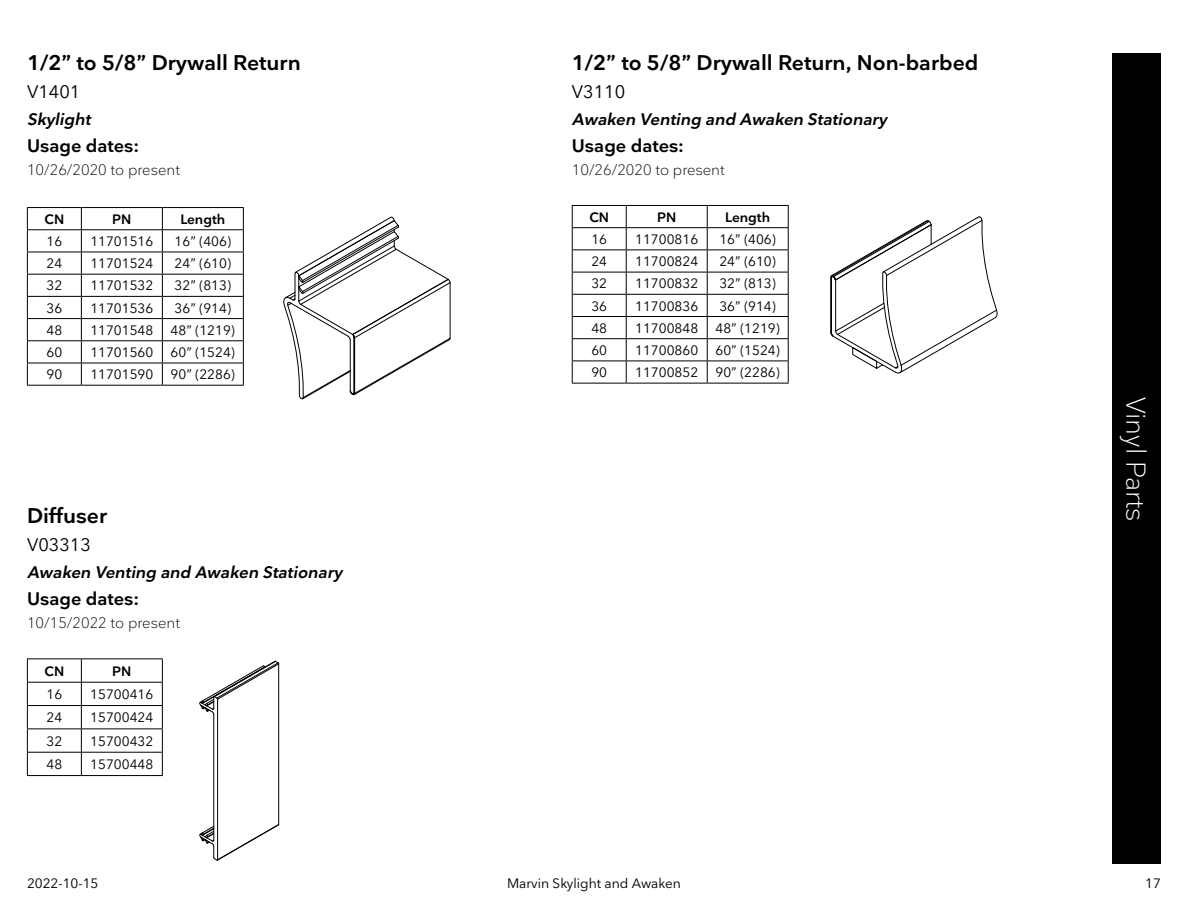
<style>
.page{position:relative;width:1188px;height:918px;background:#fff}
.page>*{position:absolute;margin:0;border:0;box-sizing:border-box;transform-origin:0 0}
.t1{font:300 27px "Nationale";color:#fff}
.t2{font:600 21px "Nationale";color:#000101}
.t3{font:600 18px "Nationale";color:#000}
.t4{font:18px "Nationale";color:#000101}
.t5{font:italic 600 16.5px "Nationale";color:#000}
.t6{font:300 15px "Nationale";color:#000}
.t7{font:13.5px "Nationale";color:#000}
.t8{font:13.5px "Nationale";color:#000101}
.t9{font:600 13.5px "Nationale";color:#000}
</style>
<div class="page">
<div style="left:1112px;top:54px;width:49px;height:810px;background:#000"></div>
<hr style="left:27px;top:658px;width:54px;height:1px;background:#000">
<hr style="left:81px;top:658px;width:82px;height:1px;background:#000">
<hr style="left:27px;top:682px;width:54px;height:1px;background:#000">
<hr style="left:81px;top:682px;width:82px;height:1px;background:#000">
<hr style="left:27px;top:705px;width:54px;height:1px;background:#000">
<hr style="left:81px;top:705px;width:82px;height:1px;background:#000">
<hr style="left:27px;top:729px;width:54px;height:1px;background:#000">
<hr style="left:81px;top:729px;width:82px;height:1px;background:#000">
<hr style="left:27px;top:752px;width:54px;height:1px;background:#000">
<svg style="left:27px;top:659px;width:1px;height:116px"></svg>
<hr style="left:81px;top:752px;width:82px;height:1px;background:#000">
<svg style="left:81px;top:659px;width:1px;height:116px"></svg>
<svg style="left:162px;top:659px;width:1px;height:116px"></svg>
<hr style="left:27px;top:775px;width:54px;height:1px;background:#000">
<hr style="left:81px;top:775px;width:82px;height:1px;background:#000">
<svg style="left:283px;top:216px;width:168px;height:184px"></svg>
<svg style="left:830px;top:216px;width:168px;height:158px"></svg>
<svg style="left:199px;top:660px;width:81px;height:201px"></svg>
<hr style="left:572px;top:205px;width:54px;height:1px;background:#000">
<hr style="left:626px;top:205px;width:81px;height:1px;background:#000">
<hr style="left:707px;top:205px;width:82px;height:1px;background:#000">
<hr style="left:572px;top:227px;width:54px;height:1px;background:#000">
<hr style="left:626px;top:227px;width:81px;height:1px;background:#000">
<hr style="left:707px;top:227px;width:82px;height:1px;background:#000">
<hr style="left:572px;top:250px;width:54px;height:1px;background:#000">
<hr style="left:626px;top:250px;width:81px;height:1px;background:#000">
<hr style="left:707px;top:250px;width:82px;height:1px;background:#000">
<hr style="left:572px;top:272px;width:54px;height:1px;background:#000">
<hr style="left:626px;top:272px;width:81px;height:1px;background:#000">
<hr style="left:707px;top:272px;width:82px;height:1px;background:#000">
<hr style="left:572px;top:294px;width:54px;height:1px;background:#000">
<hr style="left:626px;top:294px;width:81px;height:1px;background:#000">
<hr style="left:707px;top:294px;width:82px;height:1px;background:#000">
<hr style="left:572px;top:316px;width:54px;height:1px;background:#000">
<hr style="left:626px;top:316px;width:81px;height:1px;background:#000">
<hr style="left:707px;top:316px;width:82px;height:1px;background:#000">
<hr style="left:572px;top:338px;width:54px;height:1px;background:#000">
<hr style="left:626px;top:338px;width:81px;height:1px;background:#000">
<hr style="left:707px;top:338px;width:82px;height:1px;background:#000">
<hr style="left:572px;top:361px;width:54px;height:1px;background:#000">
<svg style="left:572px;top:206px;width:1px;height:177px"></svg>
<hr style="left:626px;top:361px;width:81px;height:1px;background:#000">
<svg style="left:626px;top:206px;width:1px;height:177px"></svg>
<hr style="left:707px;top:361px;width:82px;height:1px;background:#000">
<svg style="left:707px;top:206px;width:1px;height:177px"></svg>
<svg style="left:788px;top:206px;width:1px;height:177px"></svg>
<hr style="left:572px;top:383px;width:54px;height:1px;background:#000">
<hr style="left:626px;top:383px;width:81px;height:1px;background:#000">
<hr style="left:707px;top:383px;width:82px;height:1px;background:#000">
<hr style="left:27px;top:207px;width:54px;height:1px;background:#000">
<hr style="left:81px;top:207px;width:81px;height:1px;background:#000">
<hr style="left:162px;top:207px;width:82px;height:1px;background:#000">
<hr style="left:27px;top:229px;width:54px;height:1px;background:#000">
<hr style="left:81px;top:229px;width:81px;height:1px;background:#000">
<hr style="left:162px;top:229px;width:82px;height:1px;background:#000">
<hr style="left:27px;top:252px;width:54px;height:1px;background:#000">
<hr style="left:81px;top:252px;width:81px;height:1px;background:#000">
<hr style="left:162px;top:252px;width:82px;height:1px;background:#000">
<hr style="left:27px;top:274px;width:54px;height:1px;background:#000">
<hr style="left:81px;top:274px;width:81px;height:1px;background:#000">
<hr style="left:162px;top:274px;width:82px;height:1px;background:#000">
<hr style="left:27px;top:296px;width:54px;height:1px;background:#000">
<hr style="left:81px;top:296px;width:81px;height:1px;background:#000">
<hr style="left:162px;top:296px;width:82px;height:1px;background:#000">
<hr style="left:27px;top:318px;width:54px;height:1px;background:#000">
<hr style="left:81px;top:318px;width:81px;height:1px;background:#000">
<hr style="left:162px;top:318px;width:82px;height:1px;background:#000">
<hr style="left:27px;top:340px;width:54px;height:1px;background:#000">
<hr style="left:81px;top:340px;width:81px;height:1px;background:#000">
<hr style="left:162px;top:340px;width:82px;height:1px;background:#000">
<hr style="left:27px;top:363px;width:54px;height:1px;background:#000">
<svg style="left:27px;top:208px;width:1px;height:177px"></svg>
<hr style="left:81px;top:363px;width:81px;height:1px;background:#000">
<svg style="left:81px;top:208px;width:1px;height:177px"></svg>
<hr style="left:162px;top:363px;width:82px;height:1px;background:#000">
<svg style="left:162px;top:208px;width:1px;height:177px"></svg>
<svg style="left:243px;top:208px;width:1px;height:177px"></svg>
<hr style="left:27px;top:385px;width:54px;height:1px;background:#000">
<hr style="left:81px;top:385px;width:81px;height:1px;background:#000">
<hr style="left:162px;top:385px;width:82px;height:1px;background:#000">
<h2 class="t2" style="left:27px;top:49px;width:275px">1/2” to 5/8” Drywall Return</h2>
<h3 class="t4" style="left:27px;top:81px;width:55px">V1401</h3>
<p class="t5" style="left:27px;top:108px;width:69px">Skylight</p>
<h3 class="t3" style="left:27px;top:134px;width:114px">Usage dates:</h3>
<p class="t6" style="left:27px;top:160px;width:155px">10/26/2020 to present</p>
<p class="t9" style="left:45px;top:210px;width:21px">CN</p>
<p class="t9" style="left:112px;top:210px;width:21px">PN</p>
<p class="t9" style="left:180px;top:210px;width:46px">Length</p>
<p class="t7" style="left:46px;top:233px;width:17px">16</p>
<p class="t7" style="left:90px;top:233px;width:65px">11701516</p>
<p class="t7" style="left:175px;top:233px;width:58px">16” (406)</p>
<p class="t7" style="left:46px;top:255px;width:17px">24</p>
<p class="t7" style="left:90px;top:255px;width:65px">11701524</p>
<p class="t7" style="left:175px;top:255px;width:58px">24” (610)</p>
<p class="t7" style="left:46px;top:277px;width:17px">32</p>
<p class="t7" style="left:90px;top:277px;width:65px">11701532</p>
<p class="t7" style="left:175px;top:277px;width:58px">32” (813)</p>
<p class="t7" style="left:46px;top:299px;width:17px">36</p>
<p class="t7" style="left:90px;top:299px;width:65px">11701536</p>
<p class="t7" style="left:175px;top:299px;width:58px">36” (914)</p>
<p class="t7" style="left:46px;top:322px;width:17px">48</p>
<p class="t7" style="left:90px;top:322px;width:65px">11701548</p>
<p class="t7" style="left:171px;top:322px;width:66px">48” (1219)</p>
<p class="t7" style="left:46px;top:344px;width:17px">60</p>
<p class="t7" style="left:90px;top:344px;width:65px">11701560</p>
<p class="t7" style="left:171px;top:344px;width:66px">60” (1524)</p>
<p class="t7" style="left:46px;top:366px;width:17px">90</p>
<p class="t7" style="left:90px;top:366px;width:65px">11701590</p>
<p class="t7" style="left:171px;top:366px;width:66px">90” (2286)</p>
<h2 class="t2" style="left:27px;top:502px;width:82px">Diffuser</h2>
<h3 class="t4" style="left:27px;top:534px;width:65px">V03313</h3>
<p class="t5" style="left:27px;top:561px;width:317px">Awaken Venting and Awaken Stationary</p>
<h3 class="t3" style="left:27px;top:587px;width:114px">Usage dates:</h3>
<p class="t6" style="left:27px;top:613px;width:155px">10/15/2022 to present</p>
<p class="t9" style="left:45px;top:662px;width:21px">CN</p>
<p class="t9" style="left:112px;top:662px;width:21px">PN</p>
<p class="t7" style="left:46px;top:686px;width:17px">16</p>
<p class="t7" style="left:90px;top:686px;width:65px">15700416</p>
<p class="t7" style="left:46px;top:709px;width:17px">24</p>
<p class="t7" style="left:90px;top:709px;width:65px">15700424</p>
<p class="t7" style="left:46px;top:732px;width:17px">32</p>
<p class="t7" style="left:90px;top:732px;width:65px">15700432</p>
<p class="t7" style="left:46px;top:756px;width:17px">48</p>
<p class="t7" style="left:90px;top:756px;width:65px">15700448</p>
<h2 class="t2" style="left:572px;top:49px;width:408px">1/2” to 5/8” Drywall Return, Non-barbed</h2>
<h3 class="t4" style="left:572px;top:81px;width:55px">V3110</h3>
<p class="t5" style="left:572px;top:108px;width:317px">Awaken Venting and Awaken Stationary</p>
<h3 class="t3" style="left:572px;top:134px;width:114px">Usage dates:</h3>
<p class="t6" style="left:572px;top:160px;width:155px">10/26/2020 to present</p>
<p class="t9" style="left:589px;top:208px;width:21px">CN</p>
<p class="t9" style="left:657px;top:208px;width:21px">PN</p>
<p class="t9" style="left:725px;top:208px;width:46px">Length</p>
<p class="t7" style="left:591px;top:231px;width:17px">16</p>
<p class="t7" style="left:635px;top:231px;width:65px">11700816</p>
<p class="t7" style="left:719px;top:231px;width:58px">16” (406)</p>
<p class="t7" style="left:591px;top:253px;width:17px">24</p>
<p class="t7" style="left:635px;top:253px;width:65px">11700824</p>
<p class="t7" style="left:719px;top:253px;width:58px">24” (610)</p>
<p class="t7" style="left:591px;top:275px;width:17px">32</p>
<p class="t7" style="left:635px;top:275px;width:65px">11700832</p>
<p class="t7" style="left:719px;top:275px;width:58px">32” (813)</p>
<p class="t7" style="left:591px;top:297px;width:17px">36</p>
<p class="t7" style="left:635px;top:297px;width:65px">11700836</p>
<p class="t7" style="left:719px;top:297px;width:58px">36” (914)</p>
<p class="t7" style="left:591px;top:319px;width:17px">48</p>
<p class="t7" style="left:635px;top:319px;width:65px">11700848</p>
<p class="t7" style="left:715px;top:319px;width:66px">48” (1219)</p>
<p class="t7" style="left:591px;top:342px;width:17px">60</p>
<p class="t7" style="left:635px;top:342px;width:65px">11700860</p>
<p class="t7" style="left:715px;top:342px;width:66px">60” (1524)</p>
<p class="t7" style="left:591px;top:364px;width:17px">90</p>
<p class="t7" style="left:635px;top:364px;width:65px">11700852</p>
<p class="t7" style="left:715px;top:364px;width:66px">90” (2286)</p>
<p class="t8" style="left:27px;top:874px;width:73px">2022-10-15</p>
<p class="t8" style="left:507px;top:874px;width:175px">Marvin Skylight and Awaken</p>
<h1 class="t1" style="left:1153px;top:397px;width:126px;rotate:90deg">Vinyl Parts</h1>
<p class="t8" style="left:1145px;top:874px;width:17px">17</p>
</div>
